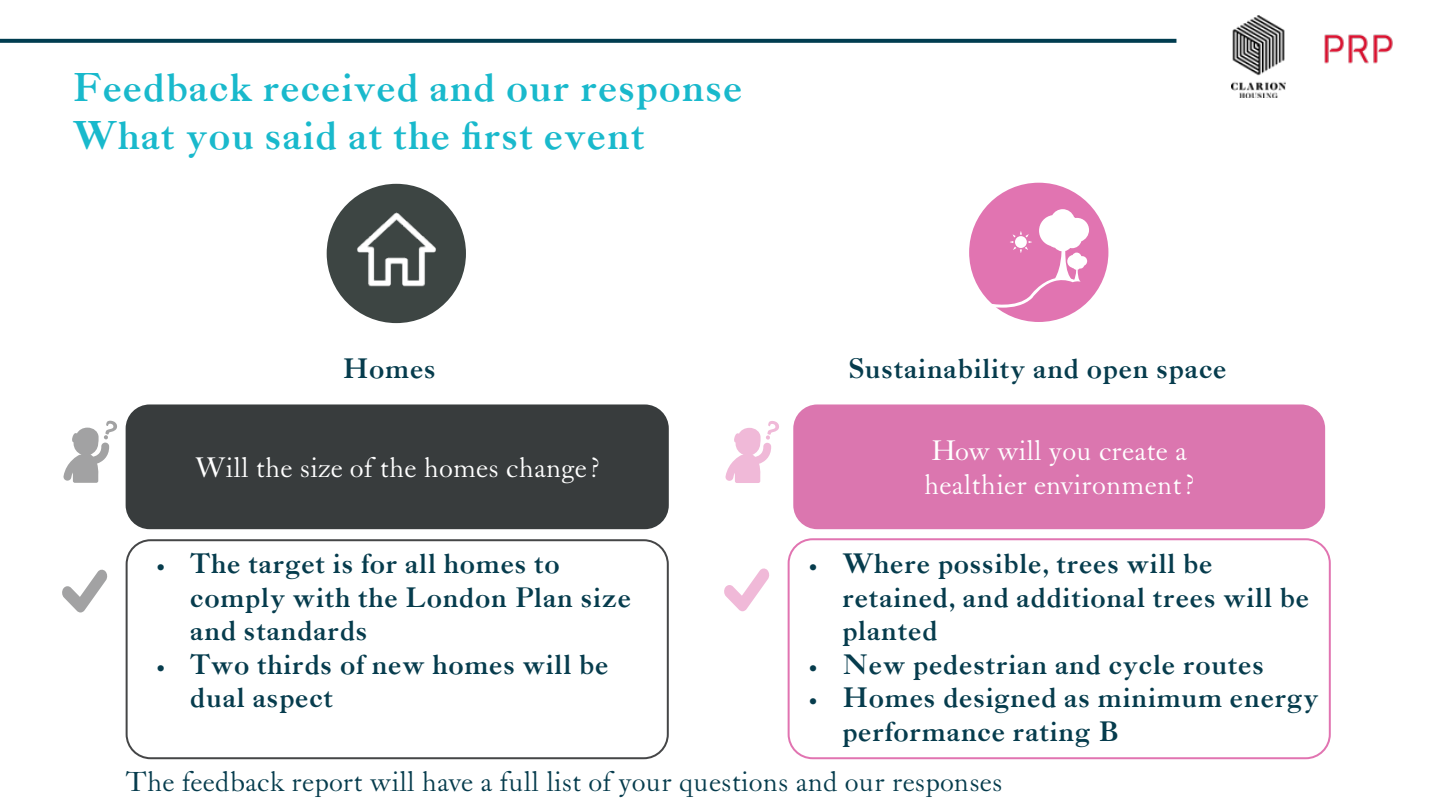
<style>
.page{position:relative;width:1440px;height:810px;background:#fff}
.page>*{position:absolute;margin:0;border:0;box-sizing:border-box;transform-origin:0 0}
.Headline_Title{font:700 40px "LTC Caslon Pro";color:#19b9cc}
.Title_1{font:700 28px/33.6px "LTC Caslon Pro";color:#063c4d}
.Body{font:28px "LTC Caslon Pro";color:#fff}
.Title_1-2{font:28px "LTC Caslon Pro";color:#063c4d}
</style>
<div class="page">
<svg style="left:0;top:39px;width:1176px;height:4px;background:#0b4557"></svg>
<img style="left:1231px;top:16px;width:55px;height:81px">
<img style="left:1324px;top:34px;width:69px;height:30px">
<div style="left:788px;top:538px;width:543px;height:221px;border:2px solid #e174b1;border-radius:24px"></div>
<div style="left:969px;top:183px;width:139px;height:139px;background:#e174b1;border-radius:50%"></div>
<svg style="left:989px;top:209px;width:100px;height:100px"></svg>
<div style="left:327px;top:184px;width:139px;height:139px;background:#3d4543;border-radius:50%"></div>
<img style="left:344px;top:207px;width:105px;height:104px">
<div style="left:126px;top:539px;width:543px;height:220px;border:2px solid #454647;border-radius:24px"></div>
<svg style="left:63px;top:421px;width:54px;height:62px"></svg>
<svg style="left:725px;top:421px;width:54px;height:62px"></svg>
<svg style="left:62px;top:569px;width:46px;height:44px"></svg>
<svg style="left:724px;top:568px;width:46px;height:43px"></svg>
<div style="left:126px;top:404px;width:543px;height:125px;background:#383c3d;border-radius:24px"></div>
<div style="left:793px;top:404px;width:532px;height:125px;background:#db76af;border-radius:24px"></div>
<p class="Headline_Title" style="left:72px;top:66px;width:673px">Feedback received and our response</p>
<p class="Headline_Title" style="left:72px;top:114px;width:575px">What you said at the first event</p>
<p class="Title_1" style="left:342px;top:354px;width:95px">Homes</p>
<p class="Title_1" style="left:849px;top:354px;width:380px">Sustainability and open space</p>
<p class="Body" style="left:195px;top:453px;width:406px">Will the size of the homes change?</p>
<p class="Body" style="left:931px;top:436px;width:257px">How will you create a</p>
<p class="Body" style="left:924px;top:469px;width:272px">healthier environment?</p>
<p class="Title_1" style="left:190px;top:549px;width:443px;text-indent:-36px">• The target is for all homes to comply with the London Plan size and standards</p>
<p class="Title_1" style="left:190px;top:650px;width:421px;text-indent:-36px">• Two thirds of new homes will be dual aspect</p>
<p class="Title_1" style="left:842px;top:549px;width:469px;text-indent:-36px">• Where possible, trees will be retained, and additional trees will be planted</p>
<p class="Title_1" style="left:806px;top:650px;width:460px">• New pedestrian and cycle routes</p>
<p class="Title_1" style="left:842px;top:683px;width:478px;text-indent:-36px">• Homes designed as minimum energy performance rating B</p>
<p class="Title_1-2" style="left:126px;top:766px;width:879px">The feedback report will have a full list of your questions and our responses</p>
</div>
